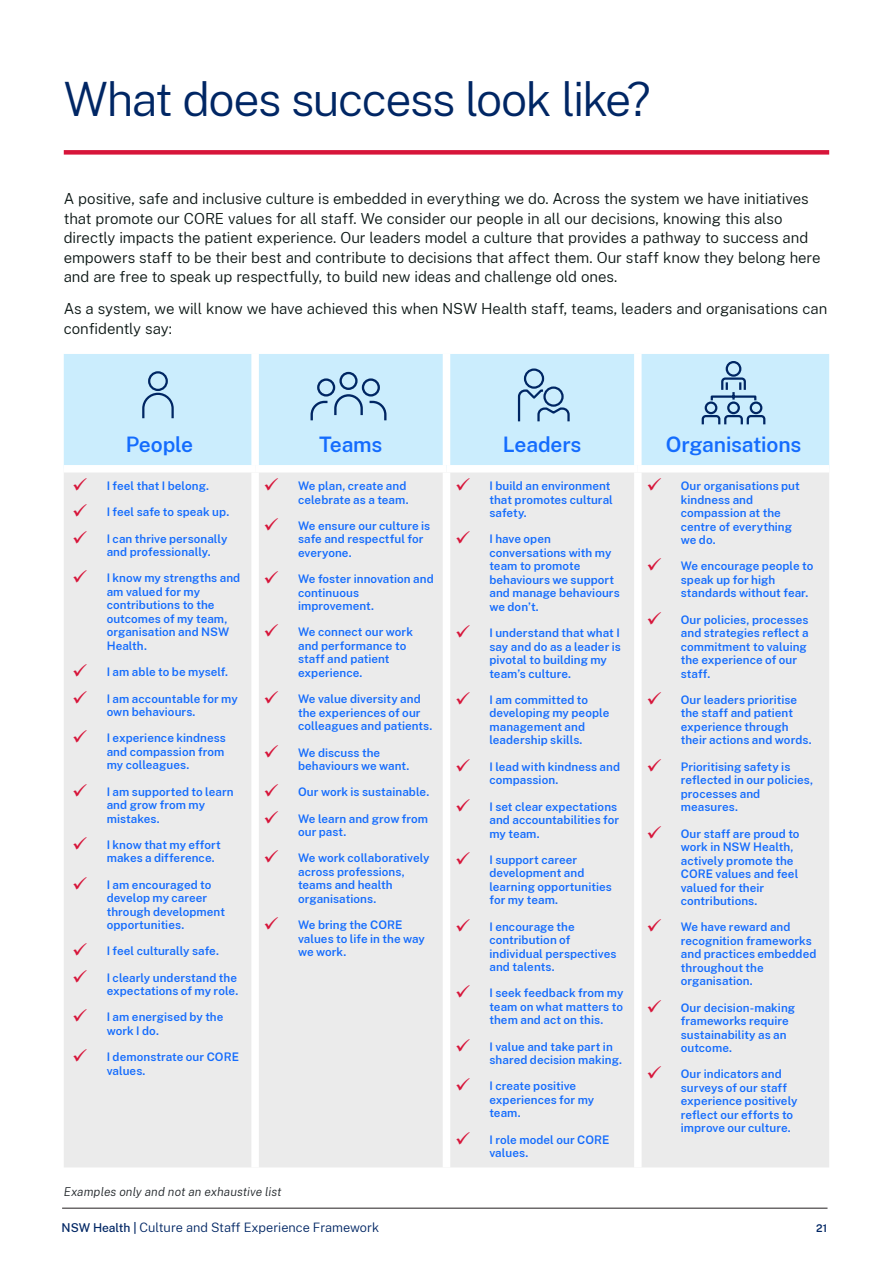
<style>
.page{position:relative;width:893px;height:1263px;background:#fff}
.page>*{position:absolute;margin:0;border:0;box-sizing:border-box;transform-origin:0 0}
.t1{font:300 46.5px "Public Sans";letter-spacing:-.03em;color:#002664}
.t2{font:600 21px "Public Sans";letter-spacing:-.01em;color:#146cfd}
.t3{font:300 15px/19.5px "Public Sans";letter-spacing:-.005em;color:#0b1614}
.t4{font:300 12.75px "Public Sans";color:#002664}
.t5{font:italic 300 12px "Public Sans";letter-spacing:.01em;color:#22272b}
.t6{font:600 11.7px/13.5px "Public Sans";letter-spacing:.005em;color:#146cfd}
.t7{font:600 10.5px "Public Sans";color:#002664}
.s1{color:#d7153a}
.s2{font-weight:500;font-size:12px}
.s3{font-weight:600;font-size:12px}
</style>
<div class="page">
<hr style="left:62px;top:1208px;width:765px;height:1px;background:#231f20">
<div style="left:64px;top:150px;width:765px;height:5px;background:#d7153a"></div>
<div style="left:64px;top:354px;width:765px;height:111px;background:#cbedfd"></div>
<div style="left:64px;top:473px;width:765px;height:694px;background:#ebebeb"></div>
<div style="left:251px;top:354px;width:8px;height:111px;background:#fff"></div>
<div style="left:443px;top:354px;width:7px;height:111px;background:#fff"></div>
<div style="left:634px;top:354px;width:8px;height:111px;background:#fff"></div>
<div style="left:251px;top:472px;width:8px;height:695px;background:#fff"></div>
<div style="left:443px;top:472px;width:7px;height:695px;background:#fff"></div>
<div style="left:634px;top:472px;width:8px;height:695px;background:#fff"></div>
<svg style="left:309px;top:371px;width:79px;height:52px;background:#accfe6"></svg>
<svg style="left:700px;top:360px;width:66px;height:67px;background:#a7c9e1"></svg>
<svg style="left:149px;top:372px;width:18px;height:18px"></svg>
<div style="left:148px;top:371px;width:20px;height:20px;border:2px solid #002663;border-radius:50%"></div>
<svg style="left:141px;top:392px;width:34px;height:28px"></svg>
<svg style="left:525px;top:370px;width:18px;height:18px"></svg>
<div style="left:524px;top:368px;width:20px;height:21px;border:2px solid #002663;border-radius:50%"></div>
<div style="left:543px;top:386px;width:21px;height:21px;border:2px solid #002663;border-radius:50%"></div>
<svg style="left:517px;top:388px;width:54px;height:36px;background:#a4c7df"></svg>
<h1 class="t1" style="left:64px;top:67px;width:589px">What does success look like?</h1>
<p class="t3" style="left:64px;top:188px;width:758px">A positive, safe and inclusive culture is embedded in everything we do. Across the system we have initiatives that promote our CORE values for all staff. We consider our people in all our decisions, knowing this also directly impacts the patient experience. Our leaders model a culture that provides a pathway to success and empowers staff to be their best and contribute to decisions that affect them. Our staff know they belong here and are free to speak up respectfully, to build new ideas and challenge old ones.</p>
<p class="t3" style="left:64px;top:298px;width:765px">As a system, we will know we have achieved this when NSW Health staff, teams, leaders and organisations can confidently say:</p>
<h2 class="t2" style="left:126px;top:429px;width:69px">People</h2>
<h2 class="t2" style="left:319px;top:429px;width:65px">Teams</h2>
<h2 class="t2" style="left:503px;top:429px;width:80px">Leaders</h2>
<h2 class="t2" style="left:666px;top:429px;width:137px">Organisations</h2>
<p class="t6" style="left:72px;top:478px;width:138px"><span class="s1">✓</span> I feel that I belong.</p>
<p class="t6" style="left:72px;top:505px;width:158px"><span class="s1">✓</span> I feel safe to speak up.</p>
<p class="t6" style="left:107px;top:531px;width:122px;text-indent:-34px"><span class="s1">✓</span> I can thrive personally and professionally.</p>
<p class="t6" style="left:107px;top:571px;width:135px;text-indent:-34px"><span class="s1">✓</span> I know my strengths and am valued for my contributions to the outcomes of my team, organisation and NSW<br>Health.</p>
<p class="t6" style="left:72px;top:664px;width:157px"><span class="s1">✓</span> I am able to be myself.</p>
<p class="t6" style="left:107px;top:691px;width:133px;text-indent:-34px"><span class="s1">✓</span> I am accountable for my own behaviours.</p>
<p class="t6" style="left:107px;top:730px;width:121px;text-indent:-34px"><span class="s1">✓</span> I experience kindness and compassion from my colleagues.</p>
<p class="t6" style="left:107px;top:784px;width:128px;text-indent:-34px"><span class="s1">✓</span> I am supported to learn and grow from my mistakes.</p>
<p class="t6" style="left:107px;top:837px;width:116px;text-indent:-34px"><span class="s1">✓</span> I know that my effort makes a difference.</p>
<p class="t6" style="left:107px;top:877px;width:120px;text-indent:-34px"><span class="s1">✓</span> I am encouraged to develop my career through development opportunities.</p>
<p class="t6" style="left:72px;top:944px;width:148px"><span class="s1">✓</span> I feel culturally safe.</p>
<p class="t6" style="left:72px;top:970px;width:167px;text-align:right"><span class="s1">✓</span> I clearly understand the expectations of my role.</p>
<p class="t6" style="left:107px;top:1010px;width:118px;text-indent:-34px"><span class="s1">✓</span> I am energised by the work I do.</p>
<p class="t6" style="left:107px;top:1049px;width:134px;text-indent:-34px"><span class="s1">✓</span> I demonstrate our CORE values.</p>
<p class="t6" style="left:264px;top:478px;width:146px;text-align:right"><span class="s1">✓</span> We plan, create and celebrate as a team.</p>
<p class="t6" style="left:298px;top:518px;width:134px;text-indent:-34px"><span class="s1">✓</span> We ensure our culture is safe and respectful for everyone.</p>
<p class="t6" style="left:298px;top:571px;width:137px;text-indent:-34px"><span class="s1">✓</span> We foster innovation and continuous improvement.</p>
<p class="t6" style="left:298px;top:625px;width:116px;text-indent:-34px"><span class="s1">✓</span> We connect our work and performance to staff and patient experience.</p>
<p class="t6" style="left:298px;top:691px;width:136px;text-indent:-34px"><span class="s1">✓</span> We value diversity and the experiences of our colleagues and patients.</p>
<p class="t6" style="left:298px;top:745px;width:113px;text-indent:-34px"><span class="s1">✓</span> We discuss the behaviours we want.</p>
<p class="t6" style="left:264px;top:784px;width:167px"><span class="s1">✓</span> Our work is sustainable.</p>
<p class="t6" style="left:298px;top:811px;width:132px;text-indent:-34px"><span class="s1">✓</span> We learn and grow from our past.</p>
<p class="t6" style="left:298px;top:851px;width:133px;text-indent:-34px"><span class="s1">✓</span> We work collaboratively across professions, teams and health organisations.</p>
<p class="t6" style="left:298px;top:917px;width:128px;text-indent:-34px"><span class="s1">✓</span> We bring the CORE values to life in the way we work.</p>
<p class="t6" style="left:489px;top:478px;width:125px;text-indent:-34px"><span class="s1">✓</span> I build an environment that promotes cultural safety.</p>
<p class="t6" style="left:489px;top:532px;width:132px;text-indent:-34px"><span class="s1">✓</span> I have open conversations with my team to promote behaviours we support and manage behaviours we don’t.</p>
<p class="t6" style="left:489px;top:625px;width:133px;text-indent:-34px"><span class="s1">✓</span> I understand that what I say and do as a leader is pivotal to building my team’s culture.</p>
<p class="t6" style="left:489px;top:692px;width:121px;text-indent:-34px"><span class="s1">✓</span> I am committed to developing my people management and leadership skills.</p>
<p class="t6" style="left:489px;top:759px;width:132px;text-indent:-34px"><span class="s1">✓</span> I lead with kindness and compassion.</p>
<p class="t6" style="left:489px;top:799px;width:131px;text-indent:-34px"><span class="s1">✓</span> I set clear expectations and accountabilities for my team.</p>
<p class="t6" style="left:489px;top:852px;width:124px;text-indent:-34px"><span class="s1">✓</span> I support career development and learning opportunities for my team.</p>
<p class="t6" style="left:489px;top:919px;width:129px;text-indent:-34px"><span class="s1">✓</span> I encourage the contribution of individual perspectives and talents.</p>
<p class="t6" style="left:489px;top:986px;width:135px;text-align:justify;text-indent:-34px"><span class="s1">✓</span> I seek feedback from my team on what matters to them and act on this.</p>
<p class="t6" style="left:489px;top:1039px;width:134px;text-indent:-34px"><span class="s1">✓</span> I value and take part in shared decision making.</p>
<p class="t6" style="left:489px;top:1079px;width:106px;text-indent:-34px"><span class="s1">✓</span> I create positive experiences for my team.</p>
<p class="t6" style="left:489px;top:1132px;width:122px;text-indent:-34px"><span class="s1">✓</span> I role model our CORE values.</p>
<p class="t6" style="left:681px;top:478px;width:121px;text-indent:-34px"><span class="s1">✓</span> Our organisations put kindness and compassion at the centre of everything we do.</p>
<p class="t6" style="left:681px;top:559px;width:134px;text-indent:-34px"><span class="s1">✓</span> We encourage people to speak up for high standards without fear.</p>
<p class="t6" style="left:681px;top:612px;width:129px;text-indent:-34px"><span class="s1">✓</span> Our policies, processes and strategies reflect a commitment to valuing the experience of our staff.</p>
<p class="t6" style="left:681px;top:692px;width:132px;text-indent:-34px"><span class="s1">✓</span> Our leaders prioritise the staff and patient experience through their actions and words.</p>
<p class="t6" style="left:681px;top:759px;width:134px;text-indent:-34px"><span class="s1">✓</span> Prioritising safety is reflected in our policies, processes and measures.</p>
<p class="t6" style="left:681px;top:826px;width:120px;text-indent:-34px"><span class="s1">✓</span> Our staff are proud to work in NSW Health, actively promote the<br>CORE values and feel valued for their contributions.</p>
<p class="t6" style="left:681px;top:919px;width:137px;text-indent:-34px"><span class="s1">✓</span> We have reward and recognition frameworks and practices embedded throughout the organisation.</p>
<p class="t6" style="left:681px;top:1000px;width:116px;text-indent:-34px"><span class="s1">✓</span> Our decision-making frameworks require sustainability as an outcome.</p>
<p class="t6" style="left:681px;top:1067px;width:118px;text-indent:-34px"><span class="s1">✓</span> Our indicators and surveys of our staff experience positively reflect our efforts to improve our culture.</p>
<p class="t5" style="left:64px;top:1184px;width:219px">Examples only and not an exhaustive list</p>
<p class="t4" style="left:62px;top:1218px;width:319px"><span class="s2">NSW Health</span> <span class="s3">|</span> Culture and Staff Experience Framework</p>
<p class="t7" style="left:816px;top:1220px;width:12px">21</p>
</div>
